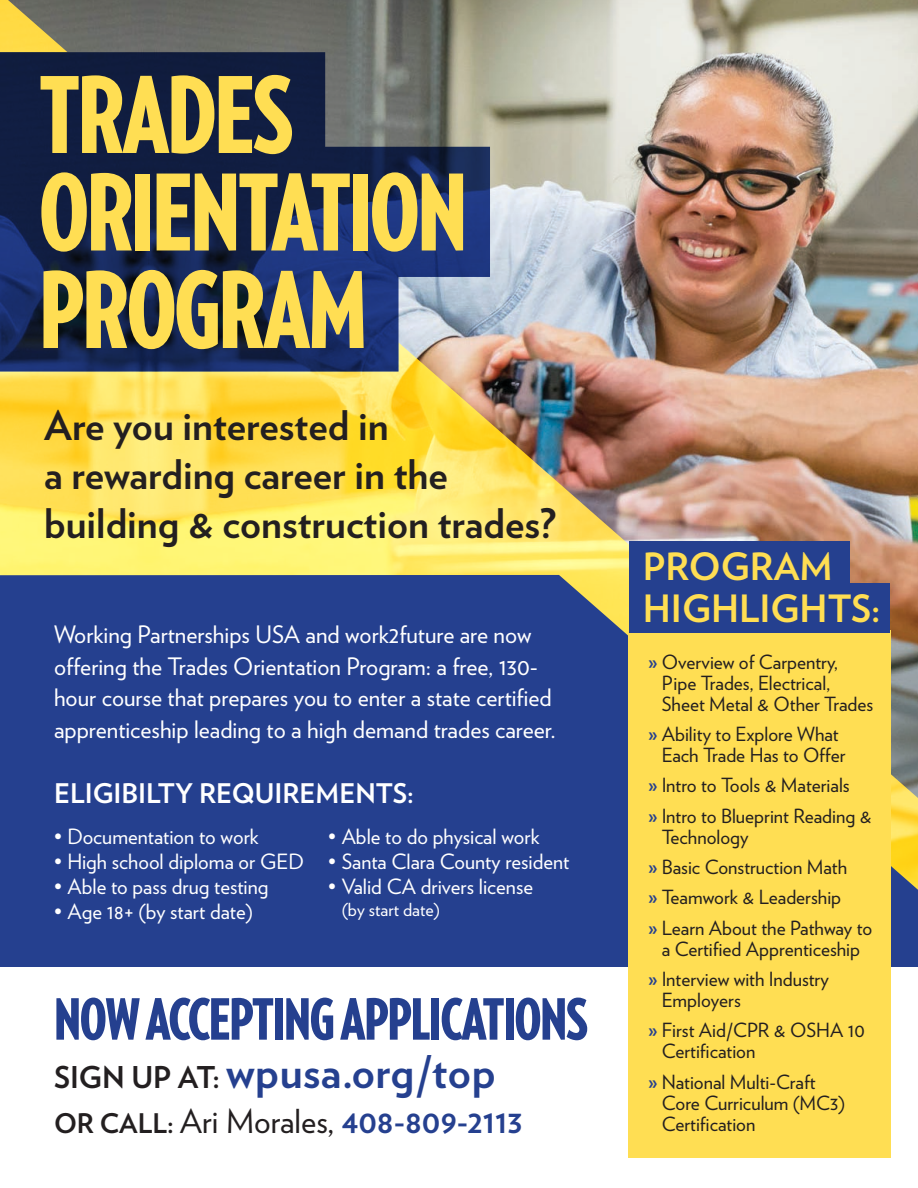
<style>
.page{position:relative;width:918px;height:1188px;background:#fff}
.page>*{position:absolute;margin:0;border:0;box-sizing:border-box;transform-origin:0 0}
.t1{font:900 105px "Verlag Compressed";letter-spacing:-.025em;color:#ffde53}
.t2{font:900 56.55px "Verlag Compressed";letter-spacing:-.025em;color:#25408f}
.t3{font:700 45px "Verlag";letter-spacing:.01em;color:#25408f}
.t4{font:700 40.8px "Verlag";color:#231f20}
.t5{font:700 37.5px/42px "Verlag";color:#ffde53}
.t6{font:700 33px "Verlag";color:#25408f}
.t7{font:700 27px "Verlag";color:#fff}
.t8{font:24px/31.5px "Verlag";color:#fff}
.t9{font:21px "Verlag";color:#fff}
.Paragraph_Style_1{font:19.5px/21px "Verlag";color:#231f20}
.t10{font:18px "Verlag";color:#fff}
.s1{font-size:30px;color:#231f20}
.s2{font-size:27px;color:#231f20}
.s3{font-weight:400;color:#231f20}
.s4{font-family:"Myriad Pro";font-weight:700;color:#25408f}
</style>
<div class="page">
<img style="left:0;top:0;width:918px;height:575px">
<svg style="left:0;top:52px;width:490px;height:320px;background:#28365b"></svg>
<div style="left:0;top:575px;width:918px;height:392px;background:#25408f"></div>
<div style="left:628px;top:631px;width:262px;height:527px;background:#ffde53"></div>
<div style="left:629px;top:541px;width:220px;height:46px;background:#25408f"></div>
<div style="left:629px;top:583px;width:261px;height:50px;background:#25408f"></div>
<p class="t1" style="left:39px;top:37px;width:256px">TRADES</p>
<p class="t1" style="left:39px;top:134px;width:430px">ORIENTATION</p>
<p class="t1" style="left:39px;top:232px;width:330px">PROGRAM</p>
<p class="t4" style="left:44px;top:393px;width:346px">Are you interested in</p>
<p class="t4" style="left:44px;top:442px;width:405px">a rewarding career in the</p>
<p class="t4" style="left:44px;top:491px;width:514px">building &amp; construction trades?</p>
<p class="t8" style="left:54px;top:618px;width:503px">Working Partnerships USA and work2future are now offering the Trades Orientation Program: a free, 130- hour course that prepares you to enter a state certified apprenticeship leading to a high demand trades career.</p>
<p class="t7" style="left:54px;top:772px;width:361px">ELIGIBILTY REQUIREMENTS:</p>
<p class="t9" style="left:54px;top:820px;width:206px">• Documentation to work</p>
<p class="t9" style="left:54px;top:846px;width:252px">• High school diploma or GED</p>
<p class="t9" style="left:54px;top:871px;width:216px">• Able to pass drug testing</p>
<p class="t9" style="left:54px;top:896px;width:201px">• Age 18+ (by start date)</p>
<p class="t9" style="left:328px;top:820px;width:213px">• Able to do physical work</p>
<p class="t9" style="left:328px;top:846px;width:243px">• Santa Clara County resident</p>
<p class="t9" style="left:328px;top:871px;width:206px">• Valid CA drivers license</p>
<p class="t10" style="left:342px;top:896px;width:100px">(by start date)</p>
<p class="t2" style="left:54px;top:977px;width:535px">NOW ACCEPTING APPLICATIONS</p>
<p class="t3" style="left:54px;top:1037px;width:443px"><span class="s1">SIGN UP AT:</span> wpusa.org/top</p>
<p class="t6" style="left:54px;top:1095px;width:470px"><span class="s2">OR CALL:</span> <span class="s3">Ari Morales,</span> 408-809-2113</p>
<p class="t5" style="left:643px;top:544px;width:239px">PROGRAM<br>HIGHLIGHTS:</p>
<p class="Paragraph_Style_1" style="left:662px;top:650px;width:213px;text-indent:-14px"><span class="s4">»</span> Overview of Carpentry,<br>Pipe Trades, Electrical,<br>Sheet Metal &amp; Other Trades</p>
<p class="Paragraph_Style_1" style="left:662px;top:722px;width:185px;text-indent:-14px"><span class="s4">»</span> Ability to Explore What<br>Each Trade Has to Offer</p>
<p class="Paragraph_Style_1" style="left:648px;top:774px;width:203px"><span class="s4">»</span> Intro to Tools &amp; Materials</p>
<p class="Paragraph_Style_1" style="left:662px;top:804px;width:211px;text-indent:-14px"><span class="s4">»</span> Intro to Blueprint Reading &amp;<br>Technology</p>
<p class="Paragraph_Style_1" style="left:648px;top:855px;width:200px"><span class="s4">»</span> Basic Construction Math</p>
<p class="Paragraph_Style_1" style="left:648px;top:886px;width:194px"><span class="s4">»</span> Teamwork &amp; Leadership</p>
<p class="Paragraph_Style_1" style="left:648px;top:916px;width:226px;text-align:center"><span class="s4">»</span> Learn About the Pathway to a Certified Apprenticeship</p>
<p class="Paragraph_Style_1" style="left:662px;top:968px;width:169px;text-indent:-14px"><span class="s4">»</span> Interview with Industry<br>Employers</p>
<p class="Paragraph_Style_1" style="left:662px;top:1019px;width:204px;text-indent:-14px"><span class="s4">»</span> First Aid/CPR &amp; OSHA 10<br>Certification</p>
<p class="Paragraph_Style_1" style="left:662px;top:1070px;width:185px;text-indent:-14px"><span class="s4">»</span> National Multi-Craft<br>Core Curriculum (MC3)<br>Certification</p>
</div>
